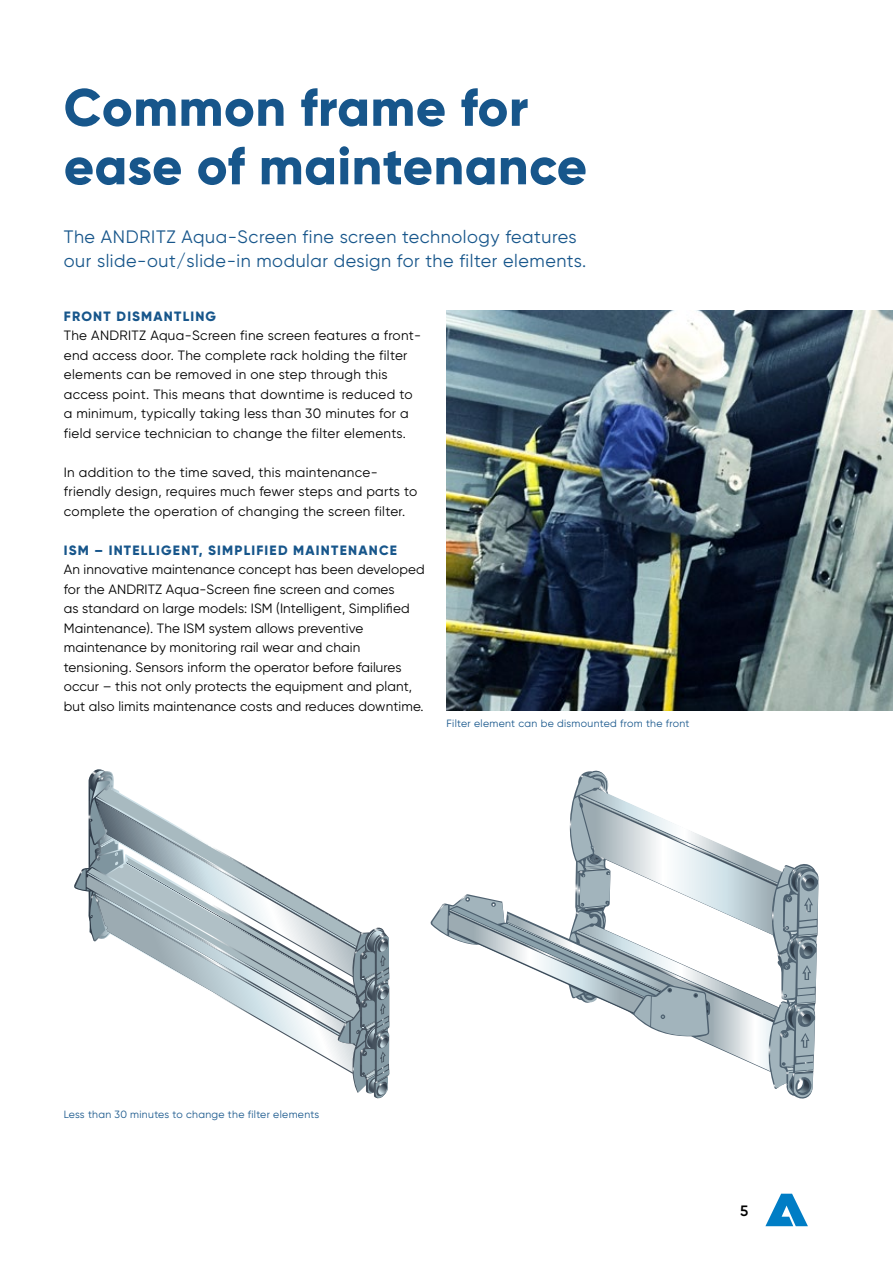
<style>
.page{position:relative;width:893px;height:1263px;background:#fff}
.page>*{position:absolute;margin:0;border:0;box-sizing:border-box;transform-origin:0 0}
.t1{font:800 52.5px/58.5px "Gilroy";letter-spacing:.01em;color:#17568b}
.t2{font:18px/24px "Gilroy";letter-spacing:.03em;color:#17568b}
.t3{font:600 15px "Gilroy";color:#000}
.t4{font:13.5px/19.5px "Gilroy";letter-spacing:.01em;color:#000}
.t5{font:800 13.5px "Gilroy";letter-spacing:.09em;color:#17568b}
.t6{font:10.5px "Gilroy";letter-spacing:.03em;color:#17568b}
</style>
<div class="page">
<svg style="left:765px;top:1194px;width:43px;height:32px"></svg>
<img style="left:446px;top:310px;width:447px;height:401px">
<svg style="left:74px;top:769px;width:316px;height:330px"></svg>
<svg style="left:430px;top:770px;width:389px;height:328px"></svg>
<h1 class="t1" style="left:64px;top:78px;width:525px">Common frame for ease of maintenance</h1>
<h2 class="t2" style="left:64px;top:224px;width:524px">The ANDRITZ Aqua-Screen fine screen technology features our slide-out/slide-in modular design for the filter elements.</h2>
<p class="t5" style="left:64px;top:308px;width:154px">FRONT DISMANTLING</p>
<p class="t4" style="left:64px;top:326px;width:359px">The ANDRITZ Aqua-Screen fine screen features a front&shy;end access door. The complete rack holding the filter elements can be removed in one step through this access point. This means that downtime is reduced to a minimum, typically taking less than 30 minutes for a field service technician to change the filter elements.</p>
<p class="t4" style="left:64px;top:462px;width:355px">In addition to the time saved, this maintenance&shy;friendly design, requires much fewer steps and parts to complete the operation of changing the screen filter.</p>
<p class="t5" style="left:64px;top:542px;width:335px">ISM – INTELLIGENT, SIMPLIFIED MAINTENANCE</p>
<p class="t4" style="left:64px;top:560px;width:363px">An innovative maintenance concept has been developed for the ANDRITZ Aqua-Screen fine screen and comes<br>as standard on large models: ISM (Intelligent, Simplified Maintenance). The ISM system allows preventive maintenance by monitoring rail wear and chain tensioning. Sensors inform the operator before failures occur – this not only protects the equipment and plant, but also limits maintenance costs and reduces downtime.</p>
<p class="t6" style="left:446px;top:717px;width:245px">Filter element can be dismounted from the front</p>
<p class="t6" style="left:64px;top:1108px;width:257px">Less than 30 minutes to change the filter elements</p>
<p class="t3" style="left:740px;top:1201px;width:10px">5</p>
</div>
